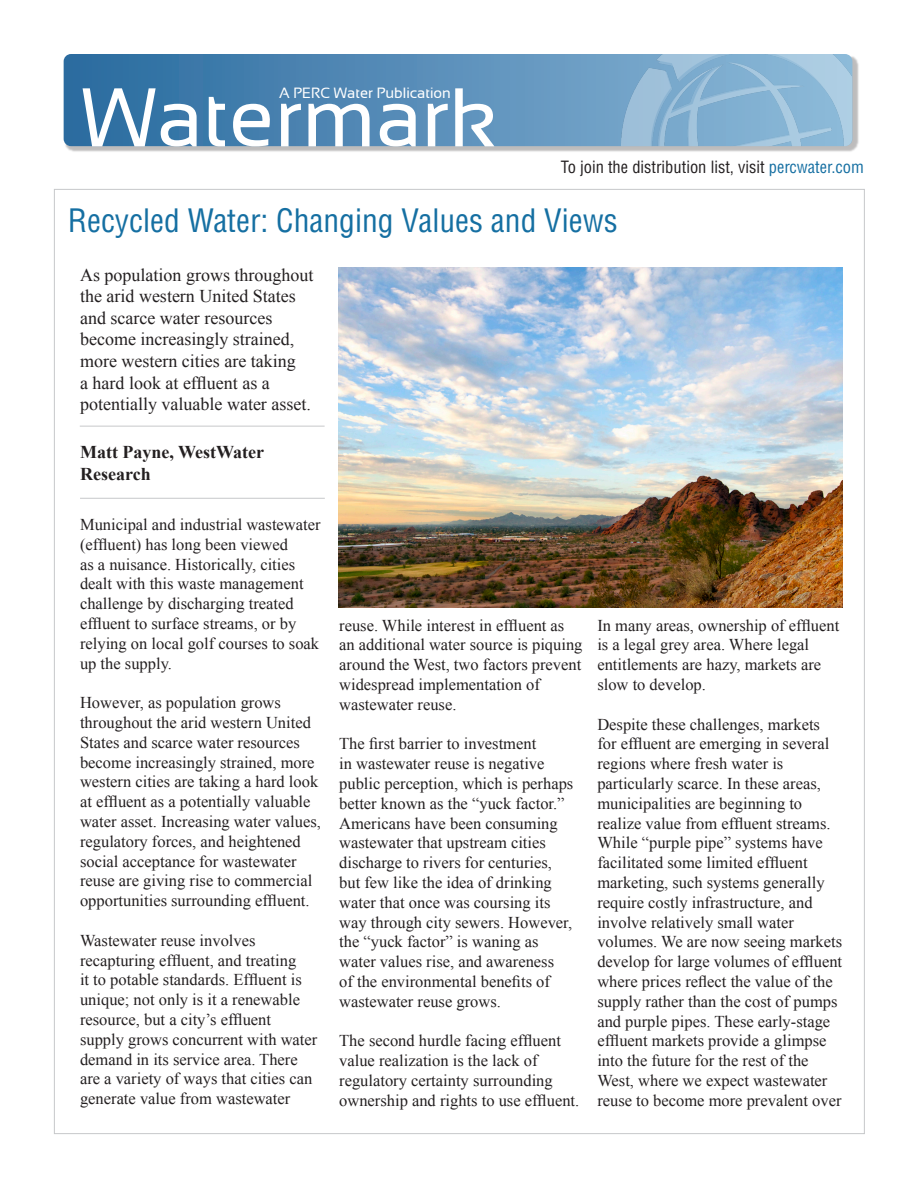
<style>
.page{position:relative;width:918px;height:1188px;background:#fff}
.page>*{position:absolute;margin:0;border:0;box-sizing:border-box;transform-origin:0 0}
.t1{font:83.1px "Sansation";color:#fff}
.t2{font:condensed 31.5px "Helvetica LT Std";color:#156fa2}
.t3{font:18px/21.6px "Times New Roman";color:#231f20}
.t4{font:700 18px "Times New Roman";color:#231f20}
.t5{font:16.5px/19.8px "Times New Roman";color:#231f20}
.t6{font:condensed 16.5px "Helvetica LT Std";color:#231f20}
.t7{font:14.7px "Sansation";color:#fff}
.s1{color:#156fa2}
</style>
<div class="page">
<img style="left:65px;top:56px;width:794px;height:96px">
<svg style="left:64px;top:54px;width:558px;height:92px;background:#4e86b3"></svg>
<img style="left:622px;top:54px;width:230px;height:92px">
<hr style="left:80px;top:426px;width:245px;height:1px;background:#c7c8ca">
<hr style="left:80px;top:498px;width:245px;height:1px;background:#c7c8ca">
<img style="left:339px;top:268px;width:503px;height:339px">
<p class="t7" style="left:279px;top:85px;width:173px">A PERC Water Publication</p>
<p class="t1" style="left:82px;top:71px;width:417px">Watermark</p>
<p class="t6" style="left:561px;top:157px;width:305px">To join the distribution list, visit <span class="s1">percwater.com</span></p>
<p class="t2" style="left:68px;top:200px;width:551px">Recycled Water: Changing Values and Views</p>
<p class="t3" style="left:80px;top:264px;width:235px">As population grows throughout the arid western United States and scarce water resources become increasingly strained, more western cities are taking<br>a hard look at effluent as a potentially valuable water asset.</p>
<p class="t4" style="left:80px;top:440px;width:186px">Matt Payne, WestWater</p>
<p class="t4" style="left:80px;top:462px;width:72px">Research</p>
<p class="t5" style="left:80px;top:514px;width:242px">Municipal and industrial wastewater (effluent) has long been viewed<br>as a nuisance. Historically, cities dealt with this waste management challenge by discharging treated effluent to surface streams, or by relying on local golf courses to soak up the supply.</p>
<p class="t5" style="left:80px;top:692px;width:232px">However, as population grows throughout the arid western United</p>
<p class="t5" style="left:80px;top:732px;width:242px">States and scarce water resources become increasingly strained, more western cities are taking a hard look at effluent as a potentially valuable water asset. Increasing water values, regulatory forces, and heightened social acceptance for wastewater reuse are giving rise to commercial opportunities surrounding effluent.</p>
<p class="t5" style="left:80px;top:930px;width:239px">Wastewater reuse involves recapturing effluent, and treating<br>it to potable standards. Effluent is unique; not only is it a renewable resource, but a city’s effluent supply grows concurrent with water demand in its service area. There are a variety of ways that cities can generate value from wastewater</p>
<p class="t5" style="left:339px;top:615px;width:245px">reuse. While interest in effluent as an additional water source is piquing around the West, two factors prevent widespread implementation of wastewater reuse.</p>
<p class="t5" style="left:339px;top:734px;width:236px">The first barrier to investment<br>in wastewater reuse is negative public perception, which is perhaps better known as the “yuck factor.”<br>Americans have been consuming wastewater that upstream cities discharge to rivers for centuries, but few like the idea of drinking water that once was coursing its way through city sewers. However, the “yuck factor” is waning as water values rise, and awareness<br>of the environmental benefits of wastewater reuse grows.</p>
<p class="t5" style="left:339px;top:1031px;width:242px">The second hurdle facing effluent value realization is the lack of regulatory certainty surrounding ownership and rights to use effluent.</p>
<p class="t5" style="left:597px;top:615px;width:243px">In many areas, ownership of effluent is a legal grey area. Where legal entitlements are hazy, markets are slow to develop.</p>
<p class="t5" style="left:597px;top:714px;width:235px">Despite these challenges, markets for effluent are emerging in several regions where fresh water is particularly scarce. In these areas, municipalities are beginning to realize value from effluent streams.</p>
<p class="t5" style="left:597px;top:833px;width:246px">While “purple pipe” systems have facilitated some limited effluent marketing, such systems generally require costly infrastructure, and involve relatively small water volumes. We are now seeing markets develop for large volumes of effluent where prices reflect the value of the supply rather than the cost of pumps and purple pipes. These early-stage effluent markets provide a glimpse into the future for the rest of the West, where we expect wastewater reuse to become more prevalent over</p>
</div>
